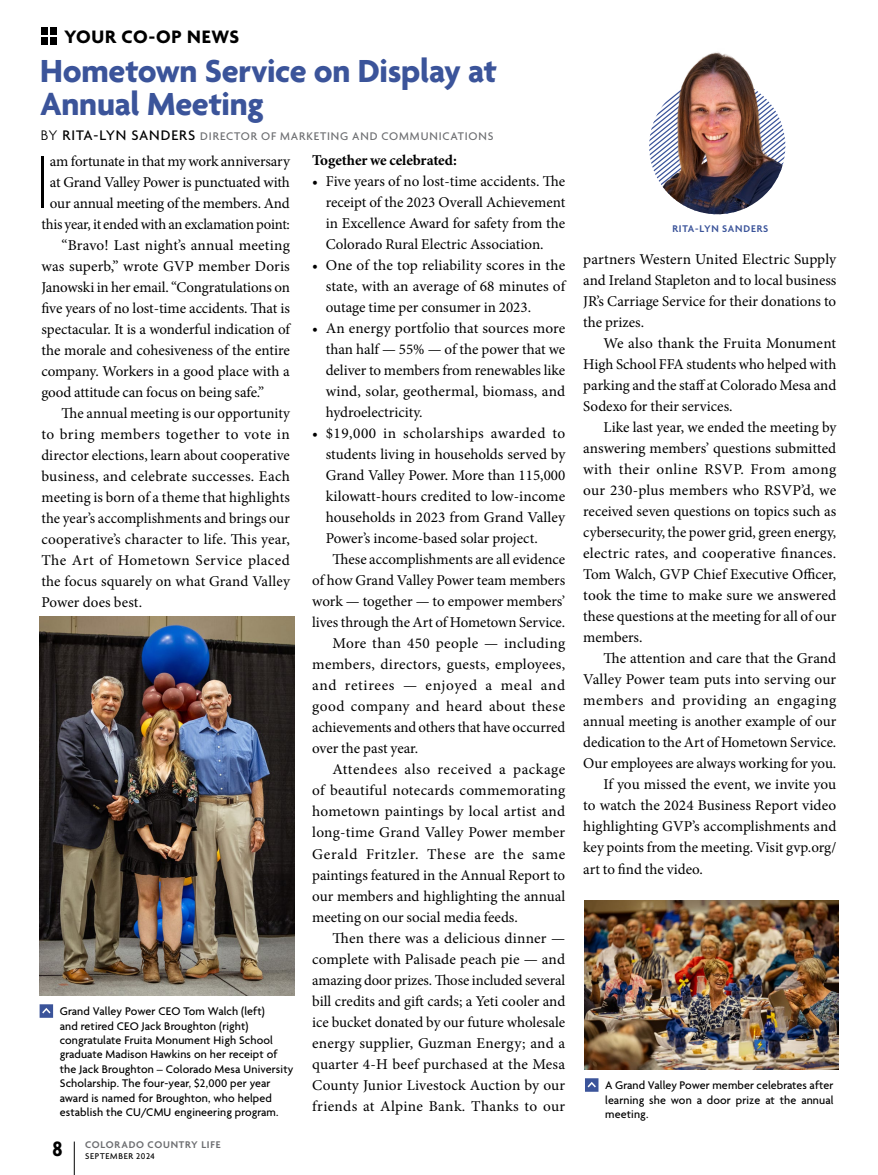
<style>
.page{position:relative;width:878px;height:1175px;background:#fff}
.page>*{position:absolute;margin:0;border:0;box-sizing:border-box;transform-origin:0 0}
.t1{font:100 80.85px "Agenda";color:#000}
.t2{font:700 34.5px/33px "Agenda";letter-spacing:-.01em;color:#3b549a}
.t3{font:700 19.5px "Agenda";letter-spacing:.03em;color:#000}
.t4{font:15px/21px "Minion Pro";color:#000;text-align:justify}
.t5{font:15px "Minion Pro";letter-spacing:.02em;color:#000}
.t6{font:15px "Minion Pro";letter-spacing:.03em;color:#000}
.t7{font:15px "Minion Pro";letter-spacing:.025em;color:#000}
.t8{font:15px "Minion Pro";letter-spacing:.045em;color:#000}
.t9{font:15px "Minion Pro";letter-spacing:.035em;color:#000}
.t10{font:15px "Minion Pro";letter-spacing:.04em;color:#000}
.t11{font:700 15px "Minion Pro";letter-spacing:-.005em;color:#000}
.t12{font:500 12px/14.4px "Agenda";letter-spacing:.01em;color:#000;text-align:justify}
.t13{font:500 12px "Agenda";letter-spacing:.07em;color:#6d6e71}
.t14{font:600 10.5px "Agenda";letter-spacing:.07em;color:#6d6e71}
.t15{font:600 10.5px "Agenda";letter-spacing:.07em;color:#3b549a}
.t16{font:500 9px "Agenda";letter-spacing:.08em;color:#000}
.s1{font-weight:300;font-size:15px;color:#000}
.s2{font-size:15px;color:#000}
.s3{font-weight:700;font-stretch:condensed;font-size:22.5px;color:#000}
</style>
<div class="page">
<img style="left:649px;top:52px;width:136px;height:162px">
<img style="left:40px;top:616px;width:255px;height:379px">
<img style="left:585px;top:900px;width:253px;height:169px">
<svg style="left:585px;top:1078px;width:13px;height:13px"></svg>
<svg style="left:40px;top:1004px;width:13px;height:13px"></svg>
<hr style="left:74px;top:1141px;width:1px;height:33px;background:#000">
<div style="left:50px;top:37px;width:7px;height:7px;background:#000"></div>
<div style="left:50px;top:28px;width:7px;height:7px;background:#000"></div>
<div style="left:41px;top:37px;width:7px;height:7px;background:#000"></div>
<div style="left:41px;top:28px;width:7px;height:7px;background:#000"></div>
<h3 class="t3" style="left:64px;top:26px;width:176px">YOUR CO-OP NEWS</h3>
<h2 class="t2" style="left:40px;top:57px;width:458px">Hometown Service on Display at<br>Annual Meeting</h2>
<h1 class="t1" style="left:35px;top:138px;width:18px">I</h1>
<p class="t4" style="left:50px;top:150px;width:241px">am fortunate in that my work anniversary</p>
<p class="t13" style="left:41px;top:130px;width:454px"><span class="s1">BY</span> <span class="s2">RITA-LYN SANDERS</span> DIRECTOR OF MARKETING AND COMMUNICATIONS</p>
<p class="t11" style="left:312px;top:150px;width:146px">Together we celebrated:</p>
<p class="t4" style="left:326px;top:171px;width:241px;text-indent:-14px">• Five years of no lost-time accidents. The receipt of the 2023 Overall Achievement in Excellence Award for safety from the Colorado Rural Electric Association.</p>
<p class="t4" style="left:326px;top:255px;width:241px;text-indent:-14px">• One of the top reliability scores in the state, with an average of 68 minutes of outage time per consumer in 2023.</p>
<p class="t4" style="left:326px;top:318px;width:241px;text-indent:-14px">• An energy portfolio that sources more than half — 55% — of the power that we deliver to members from renewables like wind, solar, geothermal, biomass, and hydroelectricity.</p>
<p class="t6" style="left:312px;top:423px;width:254px">• $19,000 in scholarships awarded to</p>
<p class="t4" style="left:326px;top:444px;width:241px">students living in households served by</p>
<p class="t4" style="left:326px;top:465px;width:241px">Grand Valley Power. More than 115,000</p>
<p class="t4" style="left:326px;top:486px;width:241px">kilowatt-hours credited to low-income</p>
<p class="t4" style="left:326px;top:507px;width:241px">households in 2023 from Grand Valley</p>
<p class="t4" style="left:326px;top:528px;width:213px">Power’s income-based solar project.</p>
<p class="t4" style="left:332px;top:549px;width:234px">These accomplishments are all evidence</p>
<p class="t4" style="left:312px;top:570px;width:254px">of how Grand Valley Power team members</p>
<p class="t4" style="left:312px;top:591px;width:254px">work — together — to empower members’</p>
<p class="t4" style="left:312px;top:612px;width:254px">lives through the Art of Hometown Service.</p>
<p class="t5" style="left:332px;top:633px;width:234px">More than 450 people — including</p>
<p class="t5" style="left:312px;top:654px;width:255px">members, directors, guests, employees,</p>
<p class="t10" style="left:312px;top:675px;width:254px">and retirees — enjoyed a meal and</p>
<p class="t7" style="left:312px;top:696px;width:254px">good company and heard about these</p>
<p class="t4" style="left:312px;top:717px;width:254px">achievements and others that have occurred</p>
<p class="t4" style="left:312px;top:738px;width:108px">over the past year.</p>
<p class="t9" style="left:332px;top:759px;width:234px">Attendees also received a package</p>
<p class="t4" style="left:312px;top:780px;width:254px">of beautiful notecards commemorating</p>
<p class="t4" style="left:312px;top:801px;width:254px">hometown paintings by local artist and</p>
<p class="t4" style="left:312px;top:822px;width:254px">long-time Grand Valley Power member</p>
<p class="t8" style="left:312px;top:843px;width:254px">Gerald Fritzler. These are the same</p>
<p class="t4" style="left:312px;top:864px;width:254px">paintings featured in the Annual Report to</p>
<p class="t4" style="left:312px;top:885px;width:254px">our members and highlighting the annual</p>
<p class="t4" style="left:312px;top:906px;width:207px">meeting on our social media feeds.</p>
<p class="t4" style="left:332px;top:927px;width:234px">Then there was a delicious dinner —</p>
<p class="t4" style="left:312px;top:948px;width:254px">complete with Palisade peach pie — and</p>
<p class="t4" style="left:312px;top:969px;width:254px">amazing door prizes. Those included several</p>
<p class="t4" style="left:312px;top:990px;width:254px">bill credits and gift cards; a Yeti cooler and</p>
<p class="t4" style="left:312px;top:1011px;width:254px">ice bucket donated by our future wholesale</p>
<p class="t4" style="left:312px;top:1032px;width:254px">energy supplier, Guzman Energy; and a</p>
<p class="t4" style="left:312px;top:1053px;width:254px">quarter 4-H beef purchased at the Mesa</p>
<p class="t4" style="left:312px;top:1074px;width:254px">County Junior Livestock Auction by our</p>
<p class="t5" style="left:312px;top:1095px;width:254px">friends at Alpine Bank. Thanks to our</p>
<p class="t4" style="left:50px;top:171px;width:241px">at Grand Valley Power is punctuated with</p>
<p class="t4" style="left:50px;top:192px;width:241px">our annual meeting of the members. And</p>
<p class="t4" style="left:41px;top:213px;width:250px">this year, it ended with an exclamation point:</p>
<p class="t4" style="left:62px;top:234px;width:230px">“Bravo! Last night’s annual meeting</p>
<p class="t4" style="left:41px;top:255px;width:250px">was superb,” wrote GVP member Doris</p>
<p class="t4" style="left:41px;top:276px;width:250px">Janowski in her email. “Congratulations on</p>
<p class="t4" style="left:41px;top:297px;width:250px">five years of no lost-time accidents. That is</p>
<p class="t4" style="left:41px;top:318px;width:250px">spectacular. It is a wonderful indication of</p>
<p class="t4" style="left:41px;top:339px;width:250px">the morale and cohesiveness of the entire</p>
<p class="t4" style="left:41px;top:360px;width:250px">company. Workers in a good place with a</p>
<p class="t4" style="left:41px;top:381px;width:224px">good attitude can focus on being safe.”</p>
<p class="t4" style="left:62px;top:402px;width:230px">The annual meeting is our opportunity</p>
<p class="t7" style="left:41px;top:424px;width:250px">to bring members together to vote in</p>
<p class="t4" style="left:41px;top:444px;width:250px">director elections, learn about cooperative</p>
<p class="t5" style="left:41px;top:466px;width:250px">business, and celebrate successes. Each</p>
<p class="t4" style="left:41px;top:486px;width:250px">meeting is born of a theme that highlights</p>
<p class="t4" style="left:41px;top:507px;width:250px">the year’s accomplishments and brings our</p>
<p class="t4" style="left:41px;top:528px;width:250px">cooperative’s character to life. This year,</p>
<p class="t6" style="left:41px;top:550px;width:250px">The Art of Hometown Service placed</p>
<p class="t4" style="left:41px;top:570px;width:250px">the focus squarely on what Grand Valley</p>
<p class="t4" style="left:41px;top:591px;width:102px">Power does best.</p>
<p class="t12" style="left:60px;top:1004px;width:235px;text-align:left">Grand Valley Power CEO Tom Walch (left)<br>and retired CEO Jack Broughton (right) congratulate Fruita Monument High School graduate Madison Hawkins on her receipt of the Jack Broughton – Colorado Mesa University Scholarship. The four-year, $2,000 per year award is named for Broughton, who helped establish the CU/CMU engineering program.</p>
<p class="t14" style="left:52px;top:1139px;width:169px"><span class="s3">8</span> COLORADO COUNTRY LIFE</p>
<p class="t16" style="left:85px;top:1151px;width:71px">SEPTEMBER 2024</p>
<p class="t15" style="left:672px;top:223px;width:98px">RITA-LYN SANDERS</p>
<p class="t4" style="left:583px;top:249px;width:254px">partners Western United Electric Supply and Ireland Stapleton and to local business JR’s Carriage Service for their donations to the prizes.</p>
<p class="t4" style="left:583px;top:333px;width:254px;text-indent:20px">We also thank the Fruita Monument High School FFA students who helped with parking and the staff at Colorado Mesa and Sodexo for their services.</p>
<p class="t4" style="left:583px;top:417px;width:254px;text-indent:20px">Like last year, we ended the meeting by answering members’ questions submitted with their online RSVP. From among our 230-plus members who RSVP’d, we received seven questions on topics such as cybersecurity, the power grid, green energy, electric rates, and cooperative finances.<br>Tom Walch, GVP Chief Executive Officer, took the time to make sure we answered these questions at the meeting for all of our members.</p>
<p class="t4" style="left:603px;top:648px;width:234px">The attention and care that the Grand</p>
<p class="t4" style="left:583px;top:669px;width:254px">Valley Power team puts into serving our</p>
<p class="t6" style="left:583px;top:690px;width:254px">members and providing an engaging</p>
<p class="t4" style="left:583px;top:711px;width:254px">annual meeting is another example of our</p>
<p class="t4" style="left:583px;top:732px;width:254px">dedication to the Art of Hometown Service.</p>
<p class="t4" style="left:583px;top:753px;width:254px">Our employees are always working for you.</p>
<p class="t4" style="left:603px;top:774px;width:234px">If you missed the event, we invite you</p>
<p class="t4" style="left:583px;top:795px;width:254px">to watch the 2024 Business Report video</p>
<p class="t4" style="left:583px;top:816px;width:254px">highlighting GVP’s accomplishments and</p>
<p class="t4" style="left:583px;top:837px;width:254px">key points from the meeting. Visit gvp.org/</p>
<p class="t4" style="left:583px;top:858px;width:121px">art to find the video.</p>
<p class="t12" style="left:605px;top:1078px;width:230px">A Grand Valley Power member celebrates after learning she won a door prize at the annual meeting.</p>
</div>
